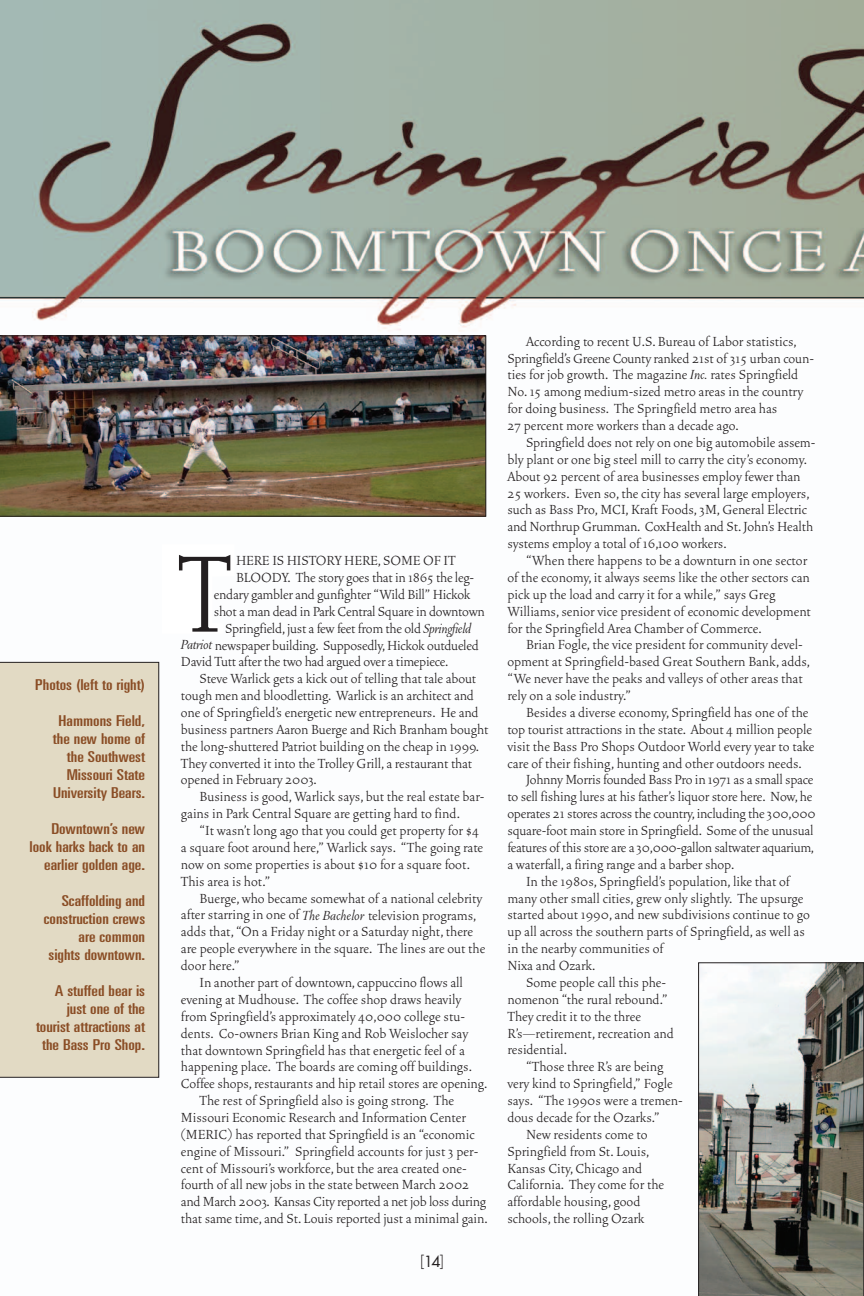
<style>
.page{position:relative;width:864px;height:1296px;background:#fff}
.page>*{position:absolute;margin:0;border:0;box-sizing:border-box;transform-origin:0 0}
.t1{font:300 136.05px "Vendetta";color:#231f20;scale:.86 1}
.t2{font:300 16.5px/16.8px "Vendetta";color:#231f20}
.t3{font:300 16.5px "Vendetta";letter-spacing:-.02em;color:#231f20}
.t4{font:ultra-condensed 15px/18px "Univers";color:#8a4d25;text-align:right;scale:1.3 1}
.t5{font:300 15px "Futura";color:#231f20}
.s1{font-style:italic}
.s2{font-weight:400}
</style>
<div class="page">
<img style="left:0;top:0;width:864px;height:1078px">
<img style="left:698px;top:963px;width:166px;height:333px">
<svg style="left:162px;top:544px;width:73px;height:90px"></svg>
<div style="left:0;top:662px;width:159px;height:415px;background:#e2dac4"></div>
<img style="left:0;top:336px;width:486px;height:180px">
<p class="t4" style="left:35px;top:677px;width:86px">Photos (left to right)</p>
<p class="t4" style="left:53px;top:713px;width:72px">Hammons Field, the new home of the Southwest<br>Missouri State<br>University Bears.</p>
<p class="t4" style="left:30px;top:821px;width:90px">Downtown’s new look harks back to an earlier golden age.</p>
<p class="t4" style="left:44px;top:893px;width:79px">Scaffolding and construction crews are common sights downtown.</p>
<p class="t4" style="left:36px;top:983px;width:85px">A stuffed bear is just one of the tourist attractions at the Bass Pro Shop.</p>
<h1 class="t1" style="left:178px;top:505px;width:64px">T</h1>
<p class="t2" style="left:236px;top:551px;width:221px">HERE IS HISTORY HERE, SOME OF IT</p>
<p class="t2" style="left:236px;top:568px;width:240px">BLOODY. The story goes that in 1865 the leg-</p>
<p class="t2" style="left:214px;top:585px;width:258px">endary gambler and gunfighter “Wild Bill” Hickok</p>
<p class="t2" style="left:214px;top:602px;width:273px">shot a man dead in Park Central Square in downtown</p>
<p class="t2" style="left:225px;top:619px;width:248px">Springfield, just a few feet from the old <span class="s1">Springfield</span></p>
<p class="t2" style="left:181px;top:635px;width:299px"><span class="s1">Patriot</span> newspaper building. Supposedly, Hickok outdueled</p>
<p class="t2" style="left:181px;top:652px;width:269px">David Tutt after the two had argued over a timepiece.</p>
<p class="t2" style="left:200px;top:669px;width:278px">Steve Warlick gets a kick out of telling that tale about</p>
<p class="t2" style="left:181px;top:686px;width:295px">tough men and bloodletting. Warlick is an architect and</p>
<p class="t2" style="left:181px;top:703px;width:299px">one of Springfield’s energetic new entrepreneurs. He and</p>
<p class="t2" style="left:181px;top:720px;width:309px">business partners Aaron Buerge and Rich Branham bought</p>
<p class="t2" style="left:181px;top:737px;width:300px">the long-shuttered Patriot building on the cheap in 1999.</p>
<p class="t2" style="left:181px;top:754px;width:293px">They converted it into the Trolley Grill, a restaurant that</p>
<p class="t2" style="left:181px;top:770px;width:137px">opened in February 2003.</p>
<p class="t2" style="left:200px;top:787px;width:286px">Business is good, Warlick says, but the real estate bar-</p>
<p class="t2" style="left:181px;top:804px;width:281px">gains in Park Central Square are getting hard to find.</p>
<p class="t2" style="left:200px;top:821px;width:281px">“It wasn’t long ago that you could get property for $4</p>
<p class="t2" style="left:181px;top:838px;width:304px">a square foot around here,” Warlick says. “The going rate</p>
<p class="t2" style="left:181px;top:855px;width:290px">now on some properties is about $10 for a square foot.</p>
<p class="t2" style="left:181px;top:872px;width:91px">This area is hot.”</p>
<p class="t2" style="left:200px;top:889px;width:284px">Buerge, who became somewhat of a national celebrity</p>
<p class="t2" style="left:181px;top:905px;width:297px">after starring in one of <span class="s1">The Bachelor</span> television programs,</p>
<p class="t2" style="left:181px;top:922px;width:294px">adds that, “On a Friday night or a Saturday night, there</p>
<p class="t2" style="left:181px;top:939px;width:306px">are people everywhere in the square. The lines are out the</p>
<p class="t2" style="left:181px;top:956px;width:60px">door here."</p>
<p class="t2" style="left:200px;top:973px;width:265px">In another part of downtown, cappuccino flows all</p>
<p class="t2" style="left:181px;top:990px;width:282px">evening at Mudhouse. The coffee shop draws heavily</p>
<p class="t2" style="left:181px;top:1007px;width:286px">from Springfield’s approximately 40,000 college stu-</p>
<p class="t2" style="left:181px;top:1024px;width:289px">dents. Co-owners Brian King and Rob Weislocher say</p>
<p class="t2" style="left:181px;top:1040px;width:285px">that downtown Springfield has that energetic feel of a</p>
<p class="t2" style="left:181px;top:1057px;width:293px">happening place. The boards are coming off buildings.</p>
<p class="t2" style="left:181px;top:1074px;width:308px">Coffee shops, restaurants and hip retail stores are opening.</p>
<p class="t2" style="left:200px;top:1091px;width:256px">The rest of Springfield also is going strong. The</p>
<p class="t2" style="left:181px;top:1108px;width:287px">Missouri Economic Research and Information Center</p>
<p class="t2" style="left:181px;top:1125px;width:295px">(MERIC) has reported that Springfield is an “economic</p>
<p class="t2" style="left:181px;top:1142px;width:299px">engine of Missouri.” Springfield accounts for just 3 per-</p>
<p class="t2" style="left:181px;top:1159px;width:287px">cent of Missouri's workforce, but the area created one-</p>
<p class="t2" style="left:181px;top:1175px;width:290px">fourth of all new jobs in the state between March 2002</p>
<p class="t2" style="left:181px;top:1192px;width:307px">and March 2003. Kansas City reported a net job loss during</p>
<p class="t2" style="left:181px;top:1209px;width:308px">that same time,and St. Louis reported just a minimal gain.</p>
<p class="t5" style="left:420px;top:1254px;width:25px">[<span class="s2">14</span>]</p>
<p class="t2" style="left:507px;top:331px;width:308px;text-indent:19px">According to recent U.S. Bureau of Labor statistics, Springfield’s Greene County ranked 21st of 315 urban coun&shy;ties for job growth. The magazine <span class="s1">Inc.</span> rates Springfield No. 15 among medium-sized metro areas in the country for doing business. The Springfield metro area has<br>27 percent more workers than a decade ago.</p>
<p class="t2" style="left:507px;top:433px;width:309px;text-indent:19px">Springfield does not rely on one big automobile assem&shy;bly plant or one big steel mill to carry the city’s economy.<br>About 92 percent of area businesses employ fewer than 25 workers. Even so, the city has several large employers, such as Bass Pro, MCI, Kraft Foods, 3M, General Electric and Northrup Grumman. CoxHealth and St. John’s Health systems employ a total of 16,100 workers.</p>
<p class="t2" style="left:507px;top:551px;width:305px;text-indent:19px">“When there happens to be a downturn in one sector of the economy, it always seems like the other sectors can pick up the load and carry it for a while,” says Greg Williams, senior vice president of economic development for the Springfield Area Chamber of Commerce.</p>
<p class="t2" style="left:507px;top:635px;width:304px;text-indent:19px">Brian Fogle, the vice president for community devel&shy;opment at Springfield-based Great Southern Bank, adds, “We never have the peaks and valleys of other areas that rely on a sole industry.”</p>
<p class="t2" style="left:526px;top:703px;width:284px">Besides a diverse economy, Springfield has one of the</p>
<p class="t2" style="left:507px;top:720px;width:306px">top tourist attractions in the state. About 4 million people</p>
<p class="t2" style="left:507px;top:737px;width:309px">visit the Bass Pro Shops Outdoor World every year to take</p>
<p class="t2" style="left:507px;top:753px;width:296px">care of their fishing, hunting and other outdoors needs.</p>
<p class="t2" style="left:526px;top:770px;width:289px">Johnny Morris founded Bass Pro in 1971 as a small space</p>
<p class="t2" style="left:507px;top:787px;width:306px">to sell fishing lures at his father’s liquor store here. Now, he</p>
<p class="t2" style="left:507px;top:804px;width:310px">operates 21 stores across the country, including the 300,000</p>
<p class="t2" style="left:507px;top:821px;width:308px">square-foot main store in Springfield. Some of the unusual</p>
<p class="t3" style="left:507px;top:837px;width:308px">features of this store are a 30,000-gallon saltwater aquarium,</p>
<p class="t2" style="left:507px;top:855px;width:228px">a waterfall, a firing range and a barber shop.</p>
<p class="t2" style="left:526px;top:872px;width:265px">In the 1980s, Springfield’s population, like that of</p>
<p class="t2" style="left:507px;top:888px;width:297px">many other small cities, grew only slightly. The upsurge</p>
<p class="t2" style="left:507px;top:905px;width:304px">started about 1990, and new subdivisions continue to go</p>
<p class="t2" style="left:507px;top:922px;width:299px">up all across the southern parts of Springfield, as well as</p>
<p class="t2" style="left:507px;top:939px;width:158px">in the nearby communities of</p>
<p class="t2" style="left:507px;top:956px;width:90px">Nixa and Ozark.</p>
<p class="t2" style="left:526px;top:973px;width:142px">Some people call this phe-</p>
<p class="t2" style="left:507px;top:990px;width:162px">nomenon “the rural rebound.”</p>
<p class="t2" style="left:507px;top:1007px;width:135px">They credit it to the three</p>
<p class="t2" style="left:507px;top:1023px;width:168px">R’s—retirement, recreation and</p>
<p class="t2" style="left:507px;top:1040px;width:61px">residential.</p>
<p class="t2" style="left:526px;top:1057px;width:139px">“Those three R’s are being</p>
<p class="t2" style="left:507px;top:1074px;width:167px">very kind to Springfield,” Fogle</p>
<p class="t2" style="left:507px;top:1091px;width:177px">says. “The 1990s were a tremen-</p>
<p class="t2" style="left:507px;top:1108px;width:154px">dous decade for the Ozarks.”</p>
<p class="t2" style="left:526px;top:1125px;width:123px">New residents come to</p>
<p class="t2" style="left:507px;top:1142px;width:143px">Springfield from St. Louis,</p>
<p class="t2" style="left:507px;top:1158px;width:136px">Kansas City, Chicago and</p>
<p class="t2" style="left:507px;top:1175px;width:158px">California. They come for the</p>
<p class="t2" style="left:507px;top:1192px;width:134px">affordable housing, good</p>
<p class="t2" style="left:507px;top:1209px;width:139px">schools, the rolling Ozark</p>
</div>
